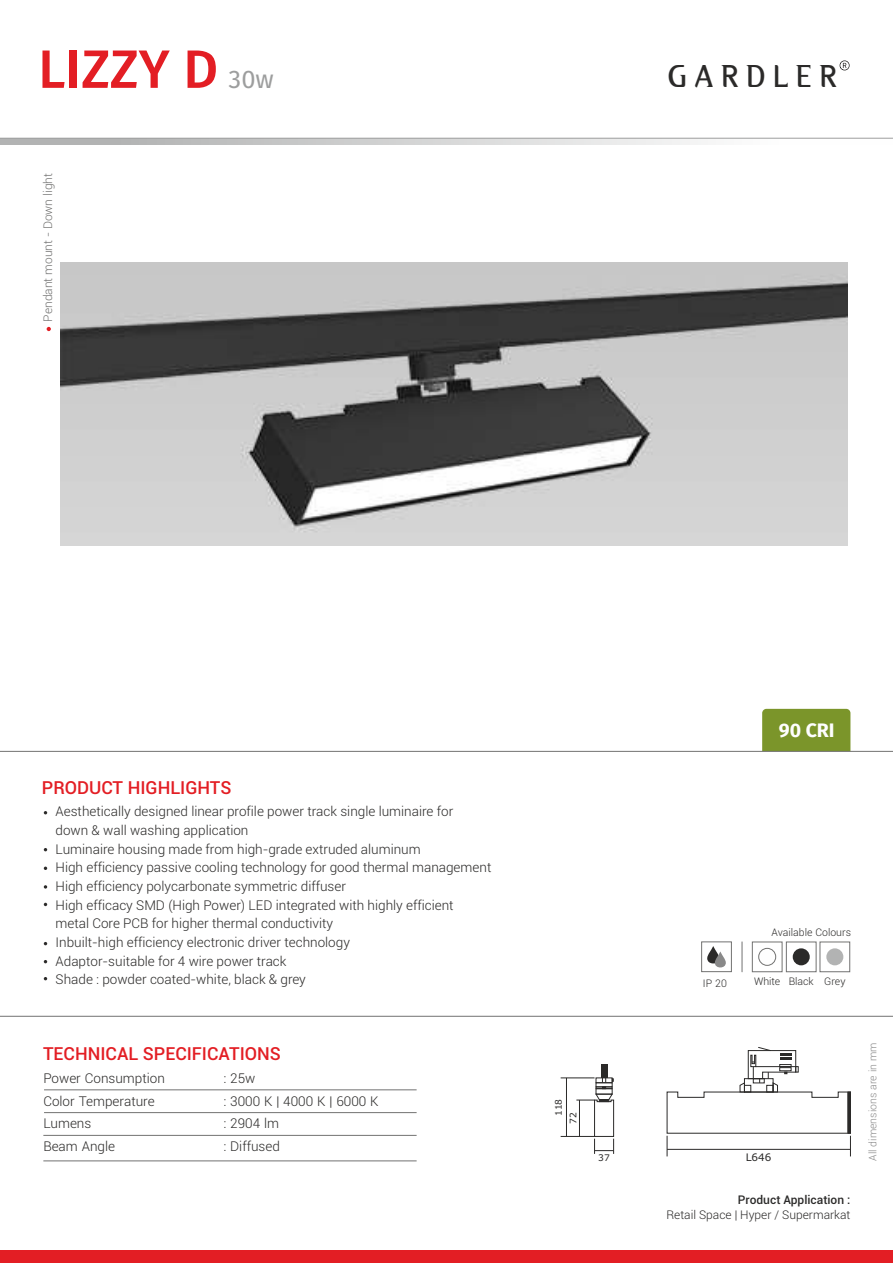
<style>
.page{position:relative;width:893px;height:1263px;background:#fff}
.page>*{position:absolute;margin:0;border:0;box-sizing:border-box;transform-origin:0 0}
.t1{font:500 54px "Fira Sans";color:#e31e24}
.t2{font:28.95px "Alex";color:#2b2a29}
.t3{font:700 19.5px "Fira Sans";color:#fefefe}
.t4{font:500 18px "Roboto";color:#e31e24}
.t5{font:300 13.5px/18.6px "Roboto";color:#2b2a29}
.t6{font:300 12px "Roboto";color:#2b2a29}
.t7{font:300 12px "Roboto";color:#727271}
.t8{font:500 12px "Roboto";color:#2b2a29}
.t9{font:300 10.5px "Roboto";color:#2b2a29}
.t10{font:300 10.5px "Roboto";color:#898989}
.t11{font:10.35px "Verdana";color:#2b2a29}
.t12{font:9.15px/14.5px "Verdana";color:#2b2a29}
.s1{font-weight:400;font-size:25.5px;color:#9d9e9e}
</style>
<div class="page">
<svg style="left:840px;top:60px;width:10px;height:10px"></svg>
<svg style="left:0;top:139px;width:701px;height:6px;background:#cdcece"></svg>
<hr style="left:0;top:138px;width:893px;height:1px;background:#9d9e9e">
<div style="left:0;top:1250px;width:893px;height:13px;background:#e31e24"></div>
<hr style="left:0;top:1016px;width:893px;height:1px;background:#727271">
<div style="left:762px;top:709px;width:88px;height:42px;background:#7b952a"></div>
<hr style="left:0;top:751px;width:893px;height:1px;background:#727271">
<svg style="left:44px;top:885px;width:3px;height:4px"></svg>
<svg style="left:44px;top:866px;width:3px;height:4px"></svg>
<div style="left:793px;top:948px;width:17px;height:17px;background:#2b2a29;border-radius:50%"></div>
<div style="left:786px;top:942px;width:30px;height:30px;border:1px solid #727271"></div>
<div style="left:826px;top:948px;width:17px;height:17px;background:#b2b3b3;border-radius:50%"></div>
<div style="left:820px;top:942px;width:30px;height:30px;border:1px solid #727271"></div>
<div style="left:758px;top:948px;width:18px;height:18px;background:#fefefe;border:1px solid #727271;border-radius:50%"></div>
<div style="left:752px;top:942px;width:30px;height:30px;border:1px solid #727271"></div>
<svg style="left:707px;top:946px;width:19px;height:22px"></svg>
<div style="left:701px;top:942px;width:31px;height:30px;border:1px solid #727271"></div>
<hr style="left:742px;top:942px;width:1px;height:30px;background:#727271">
<img style="left:60px;top:262px;width:788px;height:284px">
<div style="left:601px;top:1064px;width:6px;height:14px;background:#2b2a29"></div>
<hr style="left:561px;top:1078px;width:34px;height:1px;background:#2b2a29">
<hr style="left:561px;top:1136px;width:34px;height:1px;background:#2b2a29">
<hr style="left:566px;top:1078px;width:1px;height:58px;background:#2b2a29">
<svg style="left:576px;top:1078px;width:38px;height:76px"></svg>
<svg style="left:667px;top:1047px;width:184px;height:109px"></svg>
<hr style="left:44px;top:1089px;width:373px;height:1px;background:#727271">
<hr style="left:44px;top:1112px;width:373px;height:1px;background:#727271">
<hr style="left:43px;top:1135px;width:374px;height:1px;background:#727271">
<hr style="left:43px;top:1160px;width:374px;height:1px;background:#727271">
<svg style="left:47px;top:327px;width:4px;height:4px"></svg>
<h1 class="t1" style="left:38px;top:37px;width:237px">LIZZY D <span class="s1">30w</span></h1>
<p class="t7" style="left:43px;top:322px;width:150px;rotate:-90deg">Pendant mount - Down light</p>
<h2 class="t2" style="left:668px;top:64px;width:170px">G A R D L E R</h2>
<h3 class="t4" style="left:42px;top:781px;width:191px">PRODUCT HIGHLIGHTS</h3>
<p class="t5" style="left:56px;top:804px;width:437px">Aesthetically designed linear profile power track single luminaire for<br>down &amp; wall washing application<br>Luminaire housing made from high-grade extruded aluminum<br>High efficiency passive cooling technology for good thermal management High efficiency polycarbonate symmetric diffuser<br>High efficacy SMD (High Power) LED integrated with highly efficient<br>metal Core PCB for higher thermal conductivity<br>Inbuilt-high efficiency electronic driver technology<br>Adaptor-suitable for 4 wire power track<br>Shade : powder coated-white, black &amp; grey</p>
<h3 class="t4" style="left:43px;top:1046px;width:239px">TECHNICAL SPECIFICATIONS</h3>
<p class="t5" style="left:43px;top:1068px;width:123px;line-height:22.6px">Power Consumption<br>Color Temperature<br>Lumens<br>Beam Angle</p>
<p class="t5" style="left:223px;top:1068px;width:157px;line-height:22.6px">: 25w<br>: 3000 K | 4000 K | 6000 K : 2904 lm<br>: Diffused</p>
<h3 class="t3" style="left:779px;top:718px;width:57px">90 CRI</h3>
<p class="t12" style="left:552px;top:1124px;width:27px;text-indent:8px;rotate:-90deg">118<br>72</p>
<p class="t12" style="left:598px;top:1151px;width:13px">37</p>
<p class="t9" style="left:771px;top:928px;width:81px">Available Colours</p>
<p class="t9" style="left:703px;top:979px;width:26px">IP 20</p>
<p class="t9" style="left:754px;top:977px;width:93px">White Black Grey</p>
<p class="t11" style="left:746px;top:1153px;width:27px">L646</p>
<p class="t8" style="left:738px;top:1195px;width:114px">Product Application :</p>
<p class="t6" style="left:666px;top:1210px;width:186px">Retail Space | Hyper / Supermarkat</p>
<p class="t10" style="left:869px;top:1161px;width:120px;rotate:-90deg">All dimensions are in mm</p>
</div>
